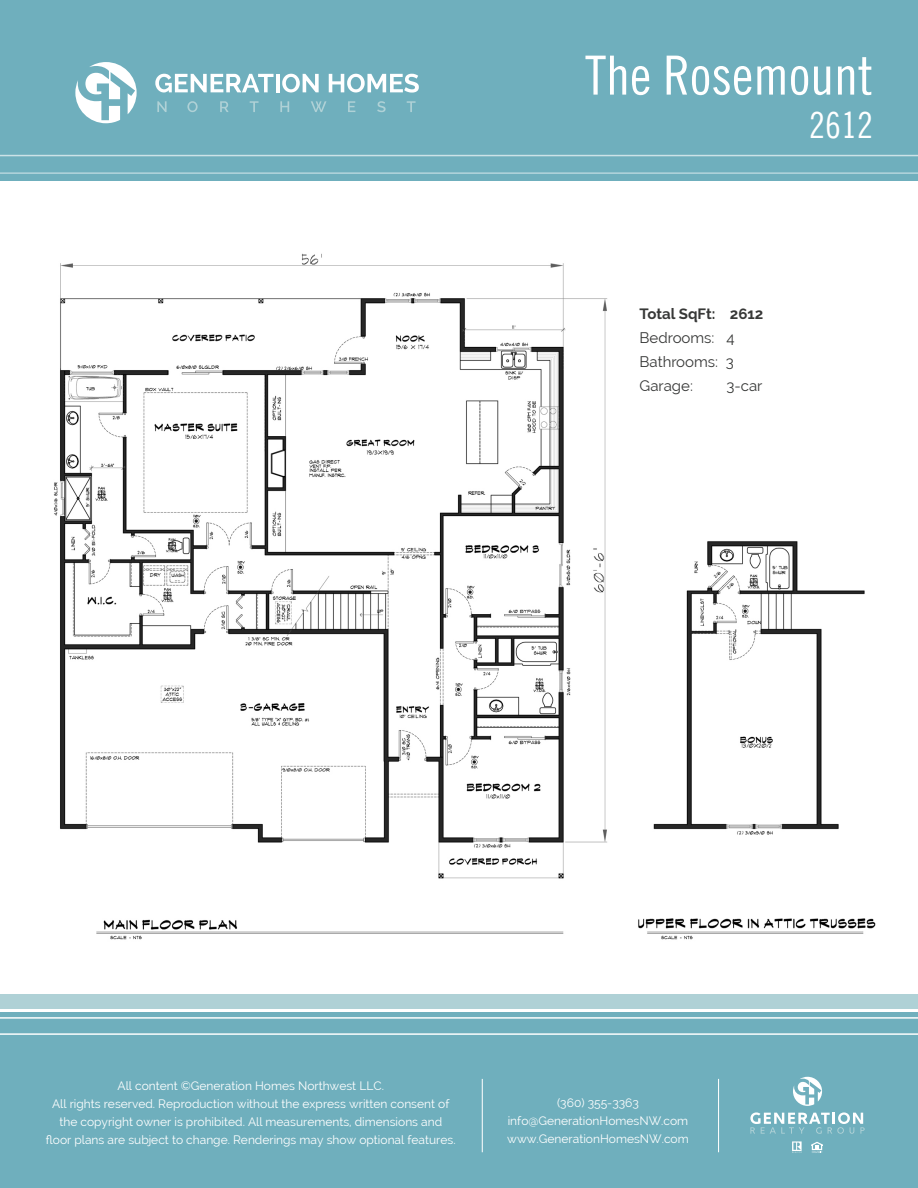
<style>
.page{position:relative;width:918px;height:1188px;background:#fff}
.page>*{position:absolute;margin:0;border:0;box-sizing:border-box;transform-origin:0 0}
.t1{font:54px "Trade Gothic LT Cond Eighteen";color:#fff}
.t2{font:36px "Trade Gothic LT Cond Eighteen";color:#fff}
.t3{font:15px/24px "Raleway";color:#373837;text-align:justify}
.t4{font:700 15px "Raleway";color:#373837}
.t5{font:12px/18px "Raleway";color:#fff;text-align:center}
</style>
<div class="page">
<div style="left:0;top:0;width:918px;height:181px;background:#6fafbd"></div>
<div style="left:0;top:1013px;width:918px;height:175px;background:#6fafbd"></div>
<hr style="left:482px;top:1079px;width:1px;height:73px;background:#fff">
<hr style="left:718px;top:1079px;width:1px;height:73px;background:#fff">
<svg style="left:792px;top:1141px;width:10px;height:12px"></svg>
<svg style="left:811px;top:1142px;width:12px;height:11px"></svg>
<svg style="left:793px;top:1077px;width:29px;height:29px"></svg>
<svg style="left:750px;top:1112px;width:115px;height:22px"></svg>
<hr style="left:0;top:1017px;width:918px;height:2px;background:#fff">
<hr style="left:0;top:1033px;width:918px;height:2px;background:#fff">
<div style="left:0;top:995px;width:918px;height:14px;background:#afd1d6"></div>
<hr style="left:0;top:173px;width:918px;height:1px;background:#fff">
<hr style="left:0;top:155px;width:918px;height:1px;background:#fff">
<svg style="left:75px;top:62px;width:62px;height:61px"></svg>
<svg style="left:155px;top:74px;width:119px;height:18px"></svg>
<hr style="left:276px;top:74px;width:3px;height:18px;background:#fff">
<svg style="left:282px;top:74px;width:37px;height:18px"></svg>
<svg style="left:329px;top:74px;width:90px;height:19px"></svg>
<svg style="left:157px;top:101px;width:10px;height:11px"></svg>
<svg style="left:187px;top:101px;width:11px;height:11px"></svg>
<svg style="left:220px;top:101px;width:9px;height:11px"></svg>
<svg style="left:250px;top:101px;width:9px;height:11px"></svg>
<svg style="left:280px;top:101px;width:9px;height:11px"></svg>
<svg style="left:311px;top:101px;width:16px;height:11px"></svg>
<svg style="left:348px;top:101px;width:7px;height:11px"></svg>
<svg style="left:377px;top:101px;width:9px;height:11px"></svg>
<svg style="left:407px;top:101px;width:9px;height:11px"></svg>
<img style="left:53px;top:253px;width:823px;height:687px">
<div style="left:623px;top:284px;width:263px;height:123px;background:#fff"></div>
<h1 class="t1" style="left:585px;top:43px;width:289px">The Rosemount</h1>
<h2 class="t2" style="left:809px;top:104px;width:65px">2612</h2>
<p class="t4" style="left:640px;top:305px;width:125px">Total SqFt: 2612</p>
<p class="t3" style="left:640px;top:326px;width:96px">Bedrooms: 4<br>Bathrooms: 3<br>Garage:</p>
<p class="t3" style="left:726px;top:374px;width:38px">3-car</p>
<p class="t5" style="left:46px;top:1077px;width:411px">All content ©Generation Homes Northwest LLC.<br>All rights reserved. Reproduction without the express written consent of the copyright owner is prohibited. All measurements, dimensions and floor plans are subject to change. Renderings may show optional features.</p>
<p class="t5" style="left:507px;top:1094px;width:183px">(360) 355-3363 info@GenerationHomesNW.com www.GenerationHomesNW.com</p>
</div>
